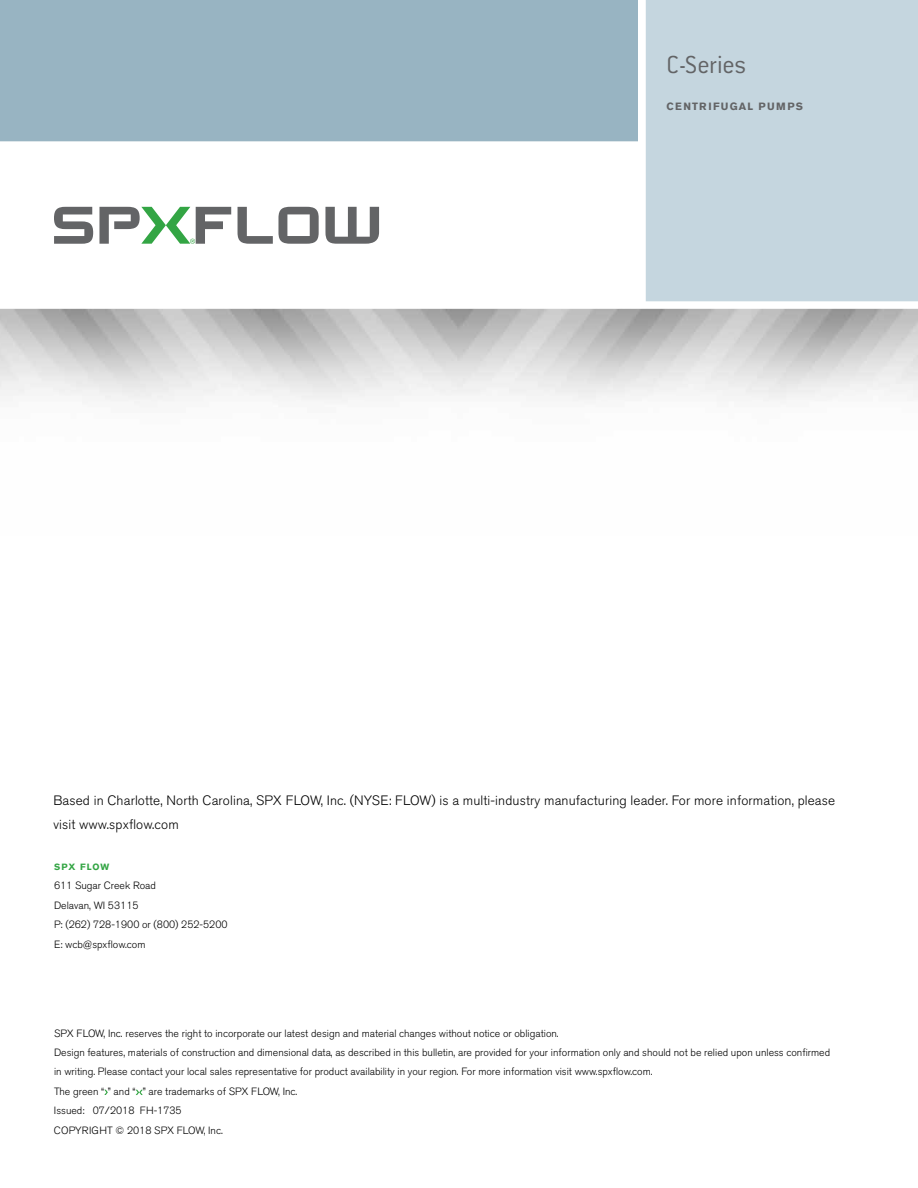
<style>
.page{position:relative;width:918px;height:1188px;background:#fff}
.page>*{position:absolute;margin:0;border:0;box-sizing:border-box;transform-origin:0 0}
.t1{font:300 27px "Conduit ITC Std";letter-spacing:-.01em;color:#636466}
.t2{font:300 13.5px/24px "Akzidenz Grotesk BE";letter-spacing:.01em;color:#000}
.t3{font:300 10.5px/19.5px "Akzidenz Grotesk BE";color:#000}
.t4{font:700 10.5px "Akzidenz Grotesk BE";letter-spacing:.11em;color:#636466}
.t5{font:700 9px "Akzidenz Grotesk BE";letter-spacing:.09em;color:#33a544}
</style>
<div class="page">
<svg style="left:104px;top:1090px;width:4px;height:5px"></svg>
<svg style="left:136px;top:1090px;width:7px;height:5px"></svg>
<div style="left:644px;top:0;width:274px;height:305px;background:#c5d6df"></div>
<div style="left:0;top:0;width:638px;height:145px;background:#98b4c2"></div>
<div style="left:0;top:141px;width:642px;height:8px;background:#fff"></div>
<div style="left:638px;top:0;width:8px;height:306px;background:#fff"></div>
<div style="left:0;top:301px;width:918px;height:8px;background:#fff"></div>
<svg style="left:54px;top:207px;width:39px;height:37px"></svg>
<svg style="left:238px;top:207px;width:81px;height:37px"></svg>
<svg style="left:325px;top:207px;width:54px;height:37px"></svg>
<svg style="left:99px;top:207px;width:132px;height:37px"></svg>
<h1 class="t1" style="left:667px;top:50px;width:81px">C-Series</h1>
<p class="t4" style="left:667px;top:100px;width:138px">CENTRIFUGAL PUMPS</p>
<p class="t2" style="left:53px;top:789px;width:783px">Based in Charlotte, North Carolina, SPX FLOW, Inc. (NYSE: FLOW) is a multi-industry manufacturing leader. For more information, please visit www.spxflow.com</p>
<p class="t5" style="left:54px;top:861px;width:57px">SPX FLOW</p>
<p class="t3" style="left:54px;top:876px;width:175px">611 Sugar Creek Road<br>Delavan, WI 53115<br>P: (262) 728-1900 or (800) 252-5200<br>E: wcb@spxflow.com</p>
<p class="t3" style="left:54px;top:1023px;width:778px">SPX FLOW, Inc. reserves the right to incorporate our latest design and material changes without notice or obligation.<br>Design features, materials of construction and dimensional data, as described in this bulletin, are provided for your information only and should not be relied upon unless confirmed in writing. Please contact your local sales representative for product availability in your region. For more information visit www.spxflow.com.<br>The green “ ” and “ ” are trademarks of SPX FLOW, Inc.<br>Issued: 07/2018 FH-1735<br>COPYRIGHT © 2018 SPX FLOW, Inc.</p>
</div>
